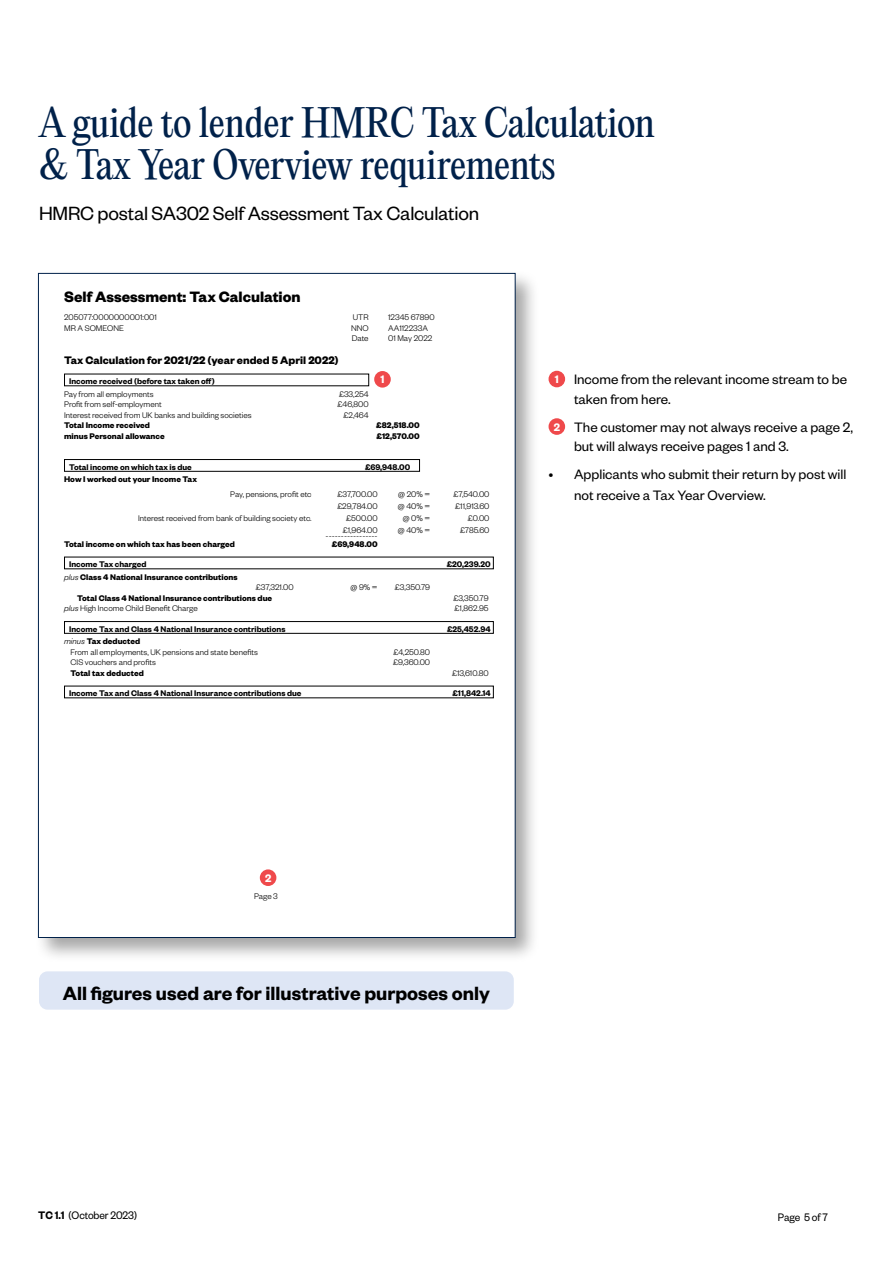
<style>
.page{position:relative;width:893px;height:1263px;background:#fff}
.page>*{position:absolute;margin:0;border:0;box-sizing:border-box;transform-origin:0 0}
.t1{font:37.5px/42px "PP Editorial New";letter-spacing:-.015em;color:#00214a}
.t2{font:600 21px "Founders Grotesk";color:#000}
.t3{font:21px "Founders Grotesk";letter-spacing:-.01em;color:#000}
.t4{font:700 16.5px "Founders Grotesk";color:#000}
.t5{font:15px/19.5px "Founders Grotesk";color:#000}
.t6{font:700 12px "Founders Grotesk";color:#000}
.t7{font:12px "Founders Grotesk";letter-spacing:-.01em;color:#000;scale:.94 1}
.t8{font:600 12px "Founders Grotesk";color:#fff}
.t9{font:300 9px/10.5px "Founders Grotesk";color:#000}
.t10{font:700 9px "Founders Grotesk";color:#000}
.t11{font:600 9px "Founders Grotesk";color:#000}
.s1{font-weight:300;font-style:italic}
.s2{font-style:italic}
.s3{font-weight:700}
.s4{font-weight:600;font-size:12px;color:#fff}
.s5{font-weight:600}
</style>
<div class="page">
<div style="left:35px;top:270px;width:505px;height:692px;background:#000;opacity:.35"></div>
<div style="left:38px;top:273px;width:477px;height:664px;background:#fff"></div>
<div style="left:64px;top:459px;width:356px;height:13px;border:1px solid #000"></div>
<div style="left:64px;top:621px;width:430px;height:13px;border:1px solid #000"></div>
<div style="left:374px;top:371px;width:17px;height:17px;background:#ef494b;border-radius:50%"></div>
<div style="left:260px;top:869px;width:16px;height:17px;background:#ef494b;border-radius:50%"></div>
<div style="left:549px;top:371px;width:16px;height:16px;background:#ef494b;border-radius:50%"></div>
<div style="left:549px;top:418px;width:16px;height:17px;background:#ef494b;border-radius:50%"></div>
<div style="left:39px;top:971px;width:475px;height:39px;background:#dee6f5;border-radius:9px"></div>
<h1 class="t1" style="left:39px;top:101px;width:618px">A guide to lender HMRC Tax Calculation &amp; Tax Year Overview requirements</h1>
<h2 class="t3" style="left:39px;top:200px;width:442px">HMRC postal SA302 Self Assessment Tax Calculation</h2>
<h3 class="t4" style="left:64px;top:286px;width:238px">Self Assessment: Tax Calculation</h3>
<p class="t9" style="left:64px;top:312px;width:94px">205077:0000000001:001</p>
<p class="t9" style="left:353px;top:312px;width:17px">UTR</p>
<p class="t9" style="left:388px;top:312px;width:48px">12345 67890</p>
<p class="t9" style="left:64px;top:322px;width:61px">MR A SOMEONE</p>
<p class="t9" style="left:351px;top:322px;width:19px">NNO</p>
<p class="t9" style="left:388px;top:322px;width:41px">AA112233A</p>
<p class="t9" style="left:352px;top:333px;width:18px">Date</p>
<p class="t9" style="left:388px;top:333px;width:46px">01 May 2022</p>
<h3 class="t6" style="left:64px;top:352px;width:276px">Tax Calculation for 2021/22 (year ended 5 April 2022)</h3>
<p class="t11" style="left:69px;top:376px;width:147px">Income received (before tax taken off)</p>
<p class="t9" style="left:64px;top:388px;width:91px">Pay from all employments</p>
<p class="t9" style="left:339px;top:388px;width:31px">£33,254</p>
<p class="t9" style="left:64px;top:399px;width:99px">Profit from self-employment</p>
<p class="t9" style="left:338px;top:399px;width:33px">£46,800</p>
<p class="t9" style="left:64px;top:409px;width:189px">Interest received from UK banks and building societies</p>
<p class="t9" style="left:343px;top:409px;width:27px">£2,464</p>
<p class="t10" style="left:64px;top:420px;width:87px">Total Income received</p>
<p class="t10" style="left:376px;top:420px;width:45px">£82,518.00</p>
<p class="t10" style="left:64px;top:430px;width:102px">minus Personal allowance</p>
<p class="t10" style="left:377px;top:430px;width:45px">£12,570.00</p>
<p class="t11" style="left:69px;top:461px;width:124px">Total income on which tax is due</p>
<p class="t11" style="left:365px;top:461px;width:47px">£69,948.00</p>
<p class="t10" style="left:64px;top:474px;width:134px">How I worked out your Income Tax</p>
<p class="t9" style="left:230px;top:489px;width:83px">Pay, pensions, profit etc</p>
<p class="t9" style="left:337px;top:489px;width:42px">£37,700.00</p>
<p class="t9" style="left:398px;top:489px;width:33px">@ 20% =</p>
<p class="t9" style="left:454px;top:489px;width:37px">£7,540.00</p>
<p class="t9" style="left:337px;top:501px;width:42px">£29,784.00</p>
<p class="t9" style="left:398px;top:501px;width:34px">@ 40% =</p>
<p class="t9" style="left:455px;top:501px;width:36px">£11,913.60</p>
<p class="t9" style="left:138px;top:513px;width:175px">Interest received from bank of building society etc.</p>
<p class="t9" style="left:346px;top:513px;width:33px">£500.00</p>
<p class="t9" style="left:403px;top:513px;width:29px">@ 0% =</p>
<p class="t9" style="left:468px;top:513px;width:23px">£0.00</p>
<p class="t9" style="left:343px;top:525px;width:36px">£1,964.00</p>
<p class="t9" style="left:398px;top:525px;width:34px">@ 40% =</p>
<p class="t9" style="left:460px;top:525px;width:31px">£785.60</p>
<p class="t9" style="left:326px;top:531px;width:54px">-----------------</p>
<p class="t10" style="left:64px;top:538px;width:172px">Total income on which tax has been charged</p>
<p class="t10" style="left:332px;top:538px;width:47px">£69,948.00</p>
<p class="t11" style="left:69px;top:559px;width:79px">Income Tax charged</p>
<p class="t11" style="left:447px;top:559px;width:45px">£20,239.20</p>
<p class="t10" style="left:64px;top:571px;width:175px"><span class="s1">plus</span> Class 4 National Insurance contributions</p>
<p class="t9" style="left:256px;top:582px;width:39px">£37,321.00</p>
<p class="t9" style="left:351px;top:582px;width:29px">@ 9% =</p>
<p class="t9" style="left:395px;top:582px;width:37px">£3,350.79</p>
<p class="t10" style="left:77px;top:592px;width:197px">Total Class 4 National Insurance contributions due</p>
<p class="t9" style="left:453px;top:592px;width:37px">£3,350.79</p>
<p class="t9" style="left:64px;top:603px;width:135px"><span class="s2">plus</span> High Income Child Benefit Charge</p>
<p class="t9" style="left:455px;top:603px;width:36px">£1,862.95</p>
<p class="t11" style="left:69px;top:623px;width:218px">Income Tax and Class 4 National Insurance contributions</p>
<p class="t11" style="left:447px;top:623px;width:45px">£25,452.94</p>
<p class="t9" style="left:71px;top:636px;width:189px;text-indent:-6px"><span class="s2">minus</span> <span class="s3">Tax deducted<br></span>From all employments, UK pensions and state benefits</p>
<p class="t9" style="left:393px;top:646px;width:38px">£4,250.80</p>
<p class="t9" style="left:71px;top:657px;width:87px">CIS vouchers and profits</p>
<p class="t9" style="left:393px;top:657px;width:39px">£9,360.00</p>
<p class="t10" style="left:71px;top:667px;width:75px">Total tax deducted</p>
<p class="t9" style="left:452px;top:667px;width:38px">£13,610.80</p>
<p class="t11" style="left:69px;top:688px;width:234px">Income Tax and Class 4 National Insurance contributions due</p>
<p class="t11" style="left:453px;top:688px;width:40px">£11,842.14</p>
<h3 class="t8" style="left:380px;top:372px;width:6px">1</h3>
<h3 class="t5" style="left:574px;top:369px;width:275px;text-indent:-19px"><span class="s4">1</span> Income from the relevant income stream to be taken from here.</h3>
<h3 class="t5" style="left:574px;top:417px;width:281px;text-indent:-20px"><span class="s4">2</span> The customer may not always receive a page 2, but will always receive pages 1 and 3.</h3>
<h3 class="t5" style="left:574px;top:463px;width:274px;line-height:21px;text-indent:-26px">• Applicants who submit their return by post will not receive a Tax Year Overview.</h3>
<h3 class="t8" style="left:265px;top:870px;width:8px">2</h3>
<p class="t9" style="left:254px;top:891px;width:25px">Page 3</p>
<h2 class="t2" style="left:63px;top:980px;width:429px">All figures used are for illustrative purposes only</h2>
<h3 class="t7" style="left:38px;top:1207px;width:107px"><span class="s5">TC 1.1</span> (October 2023)</h3>
<h3 class="t7" style="left:778px;top:1210px;width:55px">Page 5 of 7</h3>
</div>
